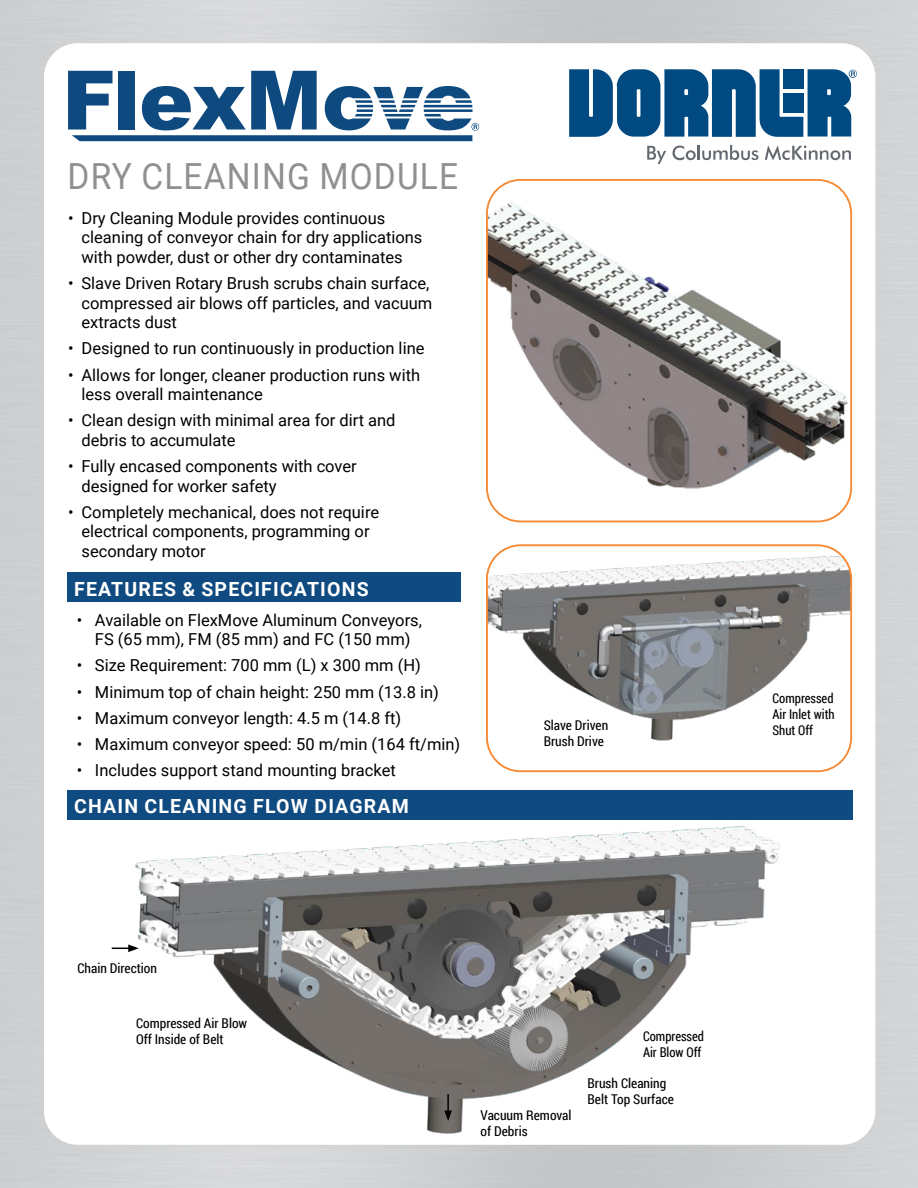
<style>
.page{position:relative;width:918px;height:1188px;background:#fff}
.page>*{position:absolute;margin:0;border:0;box-sizing:border-box;transform-origin:0 0}
.t1{font:36px "Roboto";letter-spacing:.035em;color:#8e9092;scale:.93 1}
.t2{font:700 19.5px "Roboto";letter-spacing:.06em;color:#fff}
.t3{font:16.5px/19.5px "Roboto";color:#000}
.t4{font:13.5px/16.2px "Roboto Condensed";color:#000}
.t5{font:13.5px/16.2px "Roboto Condensed";color:#000;scale:.94 1}
</style>
<div class="page">
<img style="left:0;top:0;width:918px;height:1188px">
<div style="left:44px;top:43px;width:831px;height:1102px;background:#fff;border-radius:34px"></div>
<svg style="left:68px;top:71px;width:411px;height:70px"></svg>
<svg style="left:569px;top:69px;width:288px;height:68px"></svg>
<svg style="left:647px;top:146px;width:19px;height:18px"></svg>
<svg style="left:673px;top:145px;width:85px;height:15px"></svg>
<svg style="left:765px;top:145px;width:86px;height:15px"></svg>
<div style="left:67px;top:572px;width:393px;height:30px;background:#0f4a80"></div>
<img style="left:487px;top:198px;width:364px;height:300px">
<div style="left:486px;top:179px;width:366px;height:343px;border:2px solid #f68933;border-radius:34px"></div>
<img style="left:109px;top:819px;width:689px;height:334px">
<img style="left:487px;top:547px;width:364px;height:210px">
<div style="left:486px;top:544px;width:366px;height:228px;border:2px solid #f68933;border-radius:34px"></div>
<svg style="left:444px;top:1094px;width:8px;height:27px"></svg>
<svg style="left:112px;top:944px;width:27px;height:8px"></svg>
<div style="left:67px;top:790px;width:785px;height:29px;background:#0f4a80"></div>
<h1 class="t1" style="left:68px;top:151px;width:421px">DRY CLEANING MODULE</h1>
<p class="t3" style="left:82px;top:208px;width:342px;text-indent:-13px">• Dry Cleaning Module provides continuous cleaning of conveyor chain for dry applications with powder, dust or other dry contaminates</p>
<p class="t3" style="left:82px;top:273px;width:352px;text-indent:-13px">• Slave Driven Rotary Brush scrubs chain surface, compressed air blows off particles, and vacuum extracts dust</p>
<p class="t3" style="left:68px;top:338px;width:358px">• Designed to run continuously in production line</p>
<p class="t3" style="left:82px;top:364px;width:340px;text-indent:-13px">• Allows for longer, cleaner production runs with less overall maintenance</p>
<p class="t3" style="left:82px;top:410px;width:316px;text-indent:-13px">• Clean design with minimal area for dirt and debris to accumulate</p>
<p class="t3" style="left:82px;top:456px;width:277px;text-indent:-13px">• Fully encased components with cover designed for worker safety</p>
<p class="t3" style="left:82px;top:502px;width:299px;text-indent:-13px">• Completely mechanical, does not require electrical components, programming or secondary motor</p>
<p class="t2" style="left:74px;top:575px;width:296px">FEATURES &amp; SPECIFICATIONS</p>
<p class="t3" style="left:77px;top:609px;width:347px;text-align:center">• Available on FlexMove Aluminum Conveyors,<br>FS (65 mm), FM (85 mm) and FC (150 mm)</p>
<p class="t3" style="left:77px;top:655px;width:345px">• Size Requirement: 700 mm (L) x 300 mm (H)</p>
<p class="t3" style="left:77px;top:681px;width:364px">• Minimum top of chain height: 250 mm (13.8 in)</p>
<p class="t3" style="left:77px;top:708px;width:326px">• Maximum conveyor length: 4.5 m (14.8 ft)</p>
<p class="t3" style="left:77px;top:734px;width:385px">• Maximum conveyor speed: 50 m/min (164 ft/min)</p>
<p class="t3" style="left:77px;top:760px;width:320px">• Includes support stand mounting bracket</p>
<p class="t2" style="left:74px;top:793px;width:336px">CHAIN CLEANING FLOW DIAGRAM</p>
<p class="t4" style="left:544px;top:716px;width:66px">Slave Driven<br>Brush Drive</p>
<p class="t4" style="left:77px;top:960px;width:81px">Chain Direction</p>
<p class="t4" style="left:136px;top:1014px;width:113px">Compressed Air Blow<br>Off Inside of Belt</p>
<p class="t4" style="left:481px;top:1107px;width:92px">Vacuum Removal of Debris</p>
<p class="t5" style="left:643px;top:1028px;width:66px">Compressed<br>Air Blow Off</p>
<p class="t4" style="left:588px;top:1075px;width:88px">Brush Cleaning<br>Belt Top Surface</p>
<p class="t5" style="left:772px;top:690px;width:68px;text-align:justify">Compressed Air Inlet with Shut Off</p>
</div>
